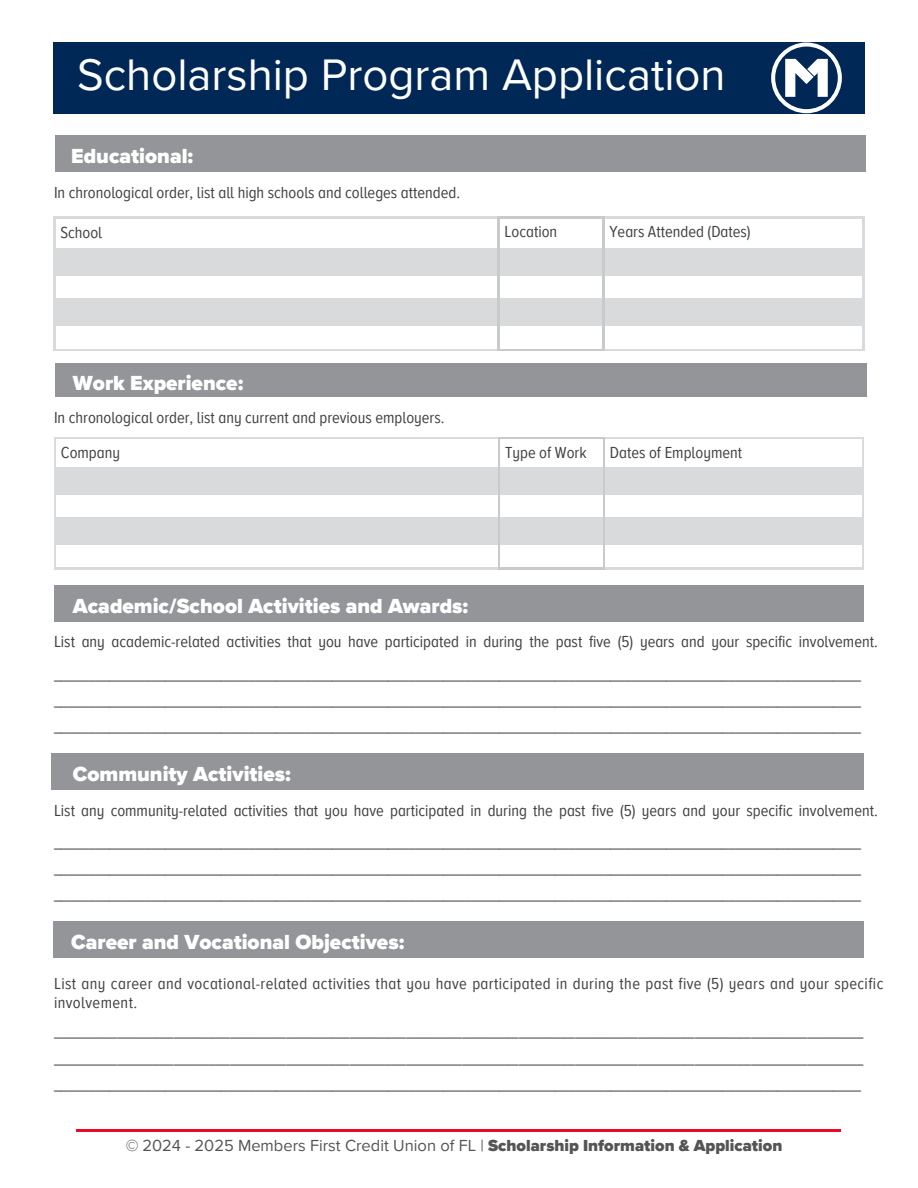
<style>
.page{position:relative;width:918px;height:1188px;background:#fff}
.page>*{position:absolute;margin:0;border:0;box-sizing:border-box;transform-origin:0 0}
.t1{font:45.45px "Proxima Nova";color:#fff}
.t2{font:900 21px "Proxima Nova";color:#fff}
.t3{font:16.5px/32.7px "Proxima Nova A Cond";color:#414042}
.t4{font:16.5px/19.2px "Proxima Nova A Cond";letter-spacing:.025em;color:#414042}
.t5{font:16.5px "Proxima Nova";color:#414042}
.s1{font-weight:900}
</style>
<div class="page">
<div style="left:52px;top:753px;width:812px;height:37px;background:#939598"></div>
<div style="left:53px;top:921px;width:810px;height:36px;background:#939598"></div>
<div style="left:54px;top:585px;width:810px;height:36px;background:#939598"></div>
<div style="left:55px;top:135px;width:811px;height:37px;background:#939598"></div>
<hr style="left:77px;top:1129px;width:764px;height:3px;background:#ec0928">
<div style="left:54px;top:42px;width:811px;height:71px;background:#002856"></div>
<svg style="left:771px;top:42px;width:71px;height:71px"></svg>
<hr style="left:54px;top:217px;width:444px;height:1px;background:#d9dadb">
<hr style="left:604px;top:217px;width:260px;height:1px;background:#d9dadb">
<hr style="left:54px;top:349px;width:444px;height:2px;background:#d9dadb">
<hr style="left:604px;top:349px;width:260px;height:2px;background:#d9dadb">
<hr style="left:498px;top:217px;width:106px;height:1px;background:#c9cacb">
<svg style="left:54px;top:218px;width:810px;height:131px"></svg>
<hr style="left:498px;top:349px;width:106px;height:2px;background:#c9cacb">
<div style="left:56px;top:364px;width:811px;height:32px;background:#939598"></div>
<svg style="left:56px;top:467px;width:806px;height:1px"></svg>
<svg style="left:56px;top:469px;width:806px;height:74px;fill:#d9dadb"></svg>
<hr style="left:54px;top:437px;width:444px;height:2px;background:#d9dadb">
<hr style="left:54px;top:439px;width:2px;height:29px;background:#d9dadb">
<hr style="left:605px;top:437px;width:259px;height:2px;background:#d9dadb">
<hr style="left:862px;top:439px;width:2px;height:29px;background:#d9dadb">
<hr style="left:54px;top:468px;width:444px;height:1px;background:#d9dadb">
<hr style="left:500px;top:468px;width:103px;height:1px;background:#d9dadb">
<hr style="left:605px;top:468px;width:259px;height:1px;background:#d9dadb">
<hr style="left:54px;top:469px;width:2px;height:24px;background:#d9dadb">
<hr style="left:862px;top:469px;width:2px;height:24px;background:#d9dadb">
<hr style="left:54px;top:519px;width:2px;height:24px;background:#d9dadb">
<hr style="left:862px;top:519px;width:2px;height:24px;background:#d9dadb">
<hr style="left:54px;top:493px;width:444px;height:1px;background:#d9dadb">
<hr style="left:54px;top:494px;width:2px;height:24px;background:#d9dadb">
<hr style="left:500px;top:493px;width:103px;height:1px;background:#d9dadb">
<hr style="left:605px;top:493px;width:259px;height:1px;background:#d9dadb">
<hr style="left:862px;top:494px;width:2px;height:24px;background:#d9dadb">
<hr style="left:54px;top:518px;width:444px;height:1px;background:#d9dadb">
<hr style="left:500px;top:518px;width:103px;height:1px;background:#d9dadb">
<hr style="left:605px;top:518px;width:259px;height:1px;background:#d9dadb">
<hr style="left:54px;top:543px;width:444px;height:1px;background:#d9dadb">
<hr style="left:54px;top:544px;width:2px;height:24px;background:#d9dadb">
<hr style="left:500px;top:543px;width:103px;height:1px;background:#d9dadb">
<hr style="left:605px;top:543px;width:259px;height:1px;background:#d9dadb">
<hr style="left:862px;top:544px;width:2px;height:24px;background:#d9dadb">
<hr style="left:54px;top:568px;width:444px;height:1px;background:#d9dadb">
<hr style="left:605px;top:568px;width:259px;height:1px;background:#d9dadb">
<hr style="left:498px;top:437px;width:107px;height:2px;background:#c9cacb">
<hr style="left:498px;top:439px;width:2px;height:29px;background:#c9cacb">
<hr style="left:603px;top:439px;width:2px;height:29px;background:#c9cacb">
<hr style="left:498px;top:468px;width:2px;height:25px;background:#c9cacb">
<hr style="left:603px;top:468px;width:2px;height:25px;background:#c9cacb">
<hr style="left:498px;top:493px;width:2px;height:25px;background:#c9cacb">
<hr style="left:603px;top:493px;width:2px;height:25px;background:#c9cacb">
<hr style="left:498px;top:518px;width:2px;height:26px;background:#c9cacb">
<hr style="left:603px;top:518px;width:2px;height:26px;background:#c9cacb">
<hr style="left:498px;top:544px;width:2px;height:24px;background:#c9cacb">
<hr style="left:603px;top:544px;width:2px;height:24px;background:#c9cacb">
<hr style="left:498px;top:568px;width:107px;height:1px;background:#c9cacb">
<h1 class="t1" style="left:77px;top:48px;width:650px">Scholarship Program Application</h1>
<h2 class="t2" style="left:71px;top:144px;width:123px">Educational:</h2>
<p class="t3" style="left:54px;top:177px;width:408px">In chronological order, list all high schools and colleges attended.</p>
<h2 class="t3" style="left:60px;top:217px;width:43px">School</h2>
<p class="t3" style="left:505px;top:216px;width:54px">Location</p>
<p class="t3" style="left:609px;top:216px;width:143px">Years Attended (Dates)</p>
<p class="t2" style="left:73px;top:370px;width:172px">Work Experience:</p>
<h2 class="t3" style="left:54px;top:402px;width:392px">In chronological order, list any current and previous employers.</h2>
<p class="t3" style="left:61px;top:437px;width:61px">Company</p>
<p class="t3" style="left:505px;top:437px;width:83px">Type of Work</p>
<p class="t3" style="left:610px;top:437px;width:134px">Dates of Employment</p>
<p class="t2" style="left:73px;top:594px;width:397px">Academic/School Activities and Awards:</p>
<p class="t3" style="left:54px;top:626px;width:825px">List any academic-related activities that you have participated in during the past five (5) years and your specific involvement. ____________________________________________________________________________________________________________________</p>
<p class="t3" style="left:54px;top:685px;width:809px">____________________________________________________________________________________________________________________</p>
<h2 class="t3" style="left:54px;top:711px;width:809px">____________________________________________________________________________________________________________________</h2>
<p class="t2" style="left:73px;top:762px;width:219px">Community Activities:</p>
<p class="t3" style="left:54px;top:794px;width:825px">List any community-related activities that you have participated in during the past five (5) years and your specific involvement. ____________________________________________________________________________________________________________________</p>
<p class="t3" style="left:54px;top:853px;width:809px">____________________________________________________________________________________________________________________</p>
<p class="t3" style="left:54px;top:879px;width:809px">____________________________________________________________________________________________________________________</p>
<p class="t2" style="left:71px;top:929px;width:334px">Career and Vocational Objectives:</p>
<h2 class="t4" style="left:54px;top:975px;width:831px">List any career and vocational-related activities that you have participated in during the past five (5) years and your specific involvement.</h2>
<p class="t3" style="left:54px;top:1016px;width:811px">___________________________________________________________________________________________________________________</p>
<p class="t3" style="left:54px;top:1043px;width:811px">___________________________________________________________________________________________________________________</p>
<p class="t3" style="left:54px;top:1069px;width:809px">____________________________________________________________________________________________________________________</p>
<p class="t5" style="left:125px;top:1135px;width:659px">© 2024 - 2025 Members First Credit Union of FL | <span class="s1">Scholarship Information &amp; Application</span></p>
</div>
